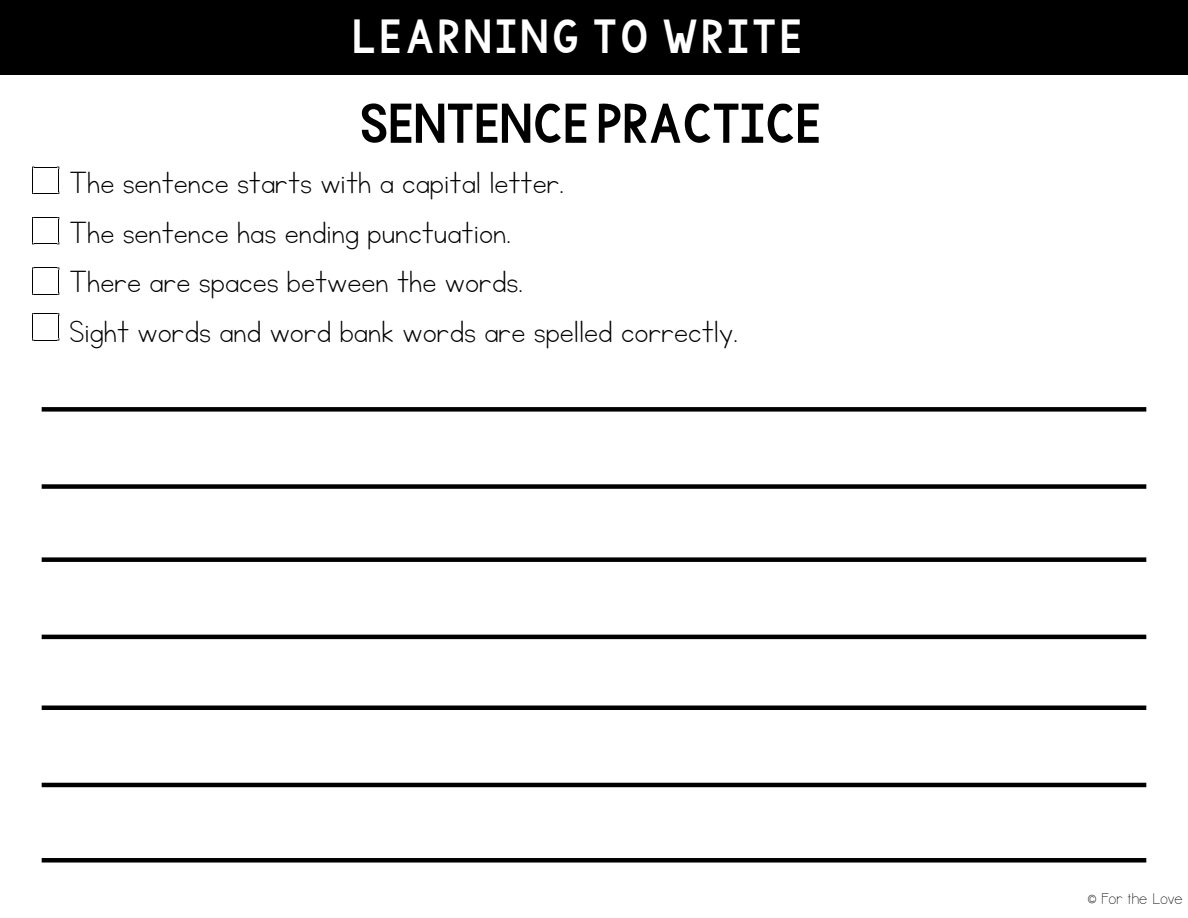
<style>
.page{position:relative;width:1188px;height:918px;background:#fff}
.page>*{position:absolute;margin:0;border:0;box-sizing:border-box;transform-origin:0 0}
.t1{font:300 52.5px "KG One More";color:#000}
.t2{font:300 45px "KG One More";letter-spacing:.08em;color:#fff}
.t3{font:36px "KG Neatly Printed";color:#000}
.t4{font:15px "APL Happy Dance";color:#000}
</style>
<div class="page">
<div style="left:0;top:0;width:1188px;height:74px;background:#000"></div>
<svg style="left:32px;top:167px;width:28px;height:27px"></svg>
<svg style="left:32px;top:217px;width:28px;height:28px"></svg>
<svg style="left:32px;top:267px;width:28px;height:28px"></svg>
<svg style="left:32px;top:313px;width:28px;height:28px"></svg>
<div style="left:42px;top:407px;width:1104px;height:5px;background:#000"></div>
<div style="left:42px;top:484px;width:1104px;height:5px;background:#000"></div>
<div style="left:42px;top:557px;width:1104px;height:5px;background:#000"></div>
<hr style="left:42px;top:635px;width:1104px;height:4px;background:#000">
<hr style="left:42px;top:706px;width:1104px;height:4px;background:#000">
<hr style="left:42px;top:783px;width:1104px;height:4px;background:#000">
<div style="left:42px;top:858px;width:1104px;height:5px;background:#000"></div>
<p class="t2" style="left:353px;top:8px;width:451px">LEARNING TO WRITE</p>
<p class="t1" style="left:360px;top:90px;width:463px">SENTENCE PRACTICE</p>
<p class="t3" style="left:69px;top:166px;width:496px">The sentence starts with a capital letter.</p>
<p class="t3" style="left:69px;top:216px;width:443px">The sentence has ending punctuation.</p>
<p class="t3" style="left:69px;top:265px;width:455px">There are spaces between the words.</p>
<p class="t3" style="left:69px;top:315px;width:670px">Sight words and word bank words are spelled correctly.</p>
<p class="t4" style="left:1086px;top:890px;width:98px">© For the Love</p>
</div>
